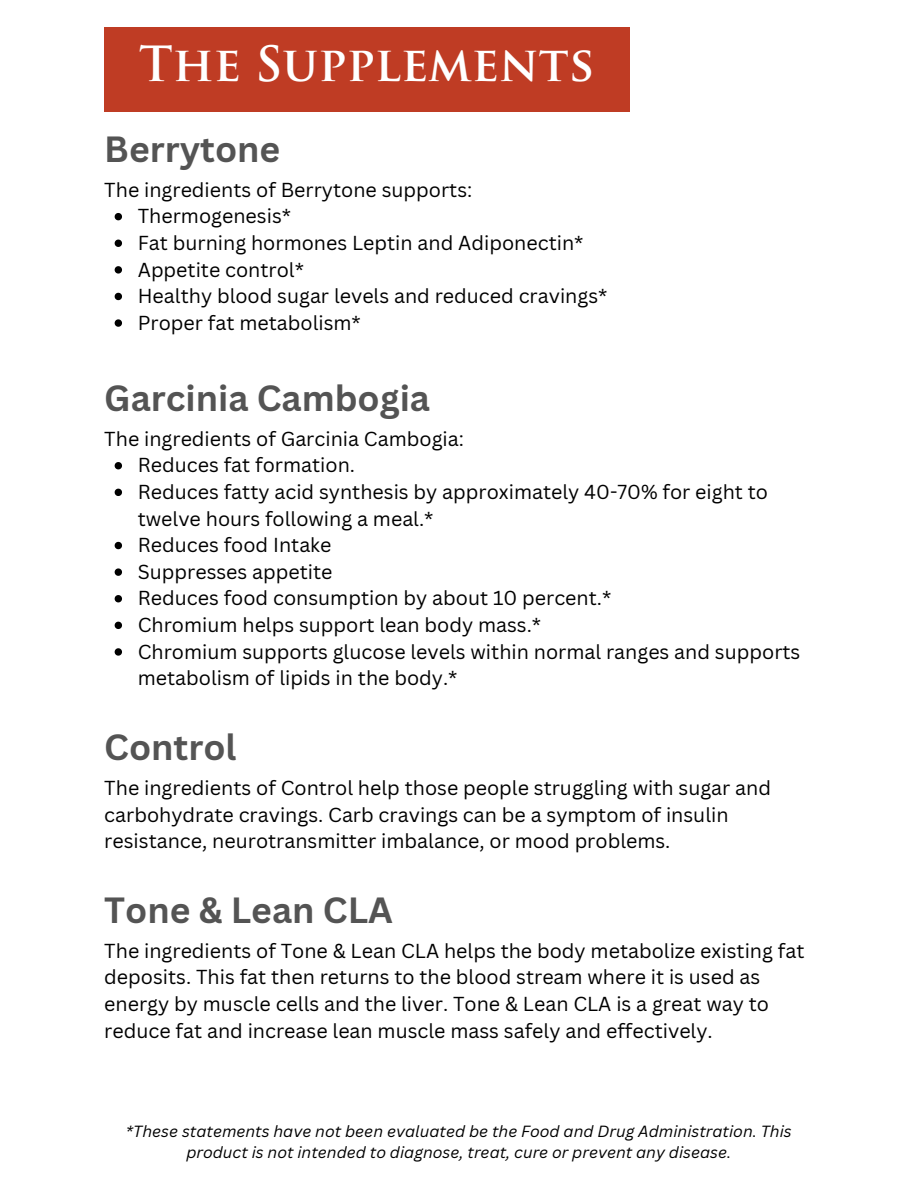
<style>
.page{position:relative;width:918px;height:1188px;background:#fff}
.page>*{position:absolute;margin:0;border:0;box-sizing:border-box;transform-origin:0 0}
.t1{font:700 47.25px "Trajan Pro";color:#fff}
.t2{font:700 35.4px "Canva Sans";color:#545454}
.t3{font:19.65px/26.5px "Canva Sans";color:#000}
.t4{font:italic 15.75px/21px "Canva Sans";color:#000;text-align:center}
</style>
<div class="page">
<div style="left:104px;top:27px;width:525px;height:85px;background:#bf3c24"></div>
<svg style="left:115px;top:462px;width:7px;height:7px"></svg>
<svg style="left:115px;top:489px;width:7px;height:7px"></svg>
<svg style="left:115px;top:542px;width:7px;height:7px"></svg>
<svg style="left:115px;top:568px;width:7px;height:8px"></svg>
<svg style="left:115px;top:595px;width:7px;height:7px"></svg>
<svg style="left:115px;top:622px;width:7px;height:7px"></svg>
<svg style="left:115px;top:648px;width:7px;height:8px"></svg>
<svg style="left:115px;top:213px;width:7px;height:7px"></svg>
<svg style="left:115px;top:240px;width:7px;height:7px"></svg>
<svg style="left:115px;top:266px;width:7px;height:8px"></svg>
<svg style="left:115px;top:293px;width:7px;height:7px"></svg>
<svg style="left:115px;top:319px;width:7px;height:8px"></svg>
<h1 class="t1" style="left:139px;top:46px;width:457px">The Supplements</h1>
<h2 class="t2" style="left:104px;top:124px;width:178px">Berrytone</h2>
<p class="t3" style="left:138px;top:202px;width:471px">Thermogenesis*<br>Fat burning hormones Leptin and Adiponectin*<br>Appetite control*<br>Healthy blood sugar levels and reduced cravings*<br>Proper fat metabolism*</p>
<p class="t3" style="left:104px;top:176px;width:370px">The ingredients of Berrytone supports:</p>
<h2 class="t2" style="left:104px;top:374px;width:327px">Garcinia Cambogia</h2>
<p class="t3" style="left:138px;top:451px;width:664px">Reduces fat formation.<br>Reduces fatty acid synthesis by approximately 40-70% for eight to twelve hours following a meal.*<br>Reduces food Intake<br>Suppresses appetite<br>Reduces food consumption by about 10 percent.*<br>Chromium helps support lean body mass.*<br>Chromium supports glucose levels within normal ranges and supports metabolism of lipids in the body.*</p>
<p class="t3" style="left:104px;top:425px;width:361px">The ingredients of Garcinia Cambogia:</p>
<h2 class="t2" style="left:104px;top:722px;width:134px">Control</h2>
<p class="t3" style="left:104px;top:774px;width:668px">The ingredients of Control help those people struggling with sugar and carbohydrate cravings. Carb cravings can be a symptom of insulin resistance, neurotransmitter imbalance, or mood problems.</p>
<h2 class="t2" style="left:104px;top:885px;width:290px">Tone &amp; Lean CLA</h2>
<p class="t3" style="left:104px;top:937px;width:702px">The ingredients of Tone &amp; Lean CLA helps the body metabolize existing fat deposits. This fat then returns to the blood stream where it is used as energy by muscle cells and the liver. Tone &amp; Lean CLA is a great way to reduce fat and increase lean muscle mass safely and effectively.</p>
<p class="t4" style="left:126px;top:1121px;width:667px">*These statements have not been evaluated be the Food and Drug Administration. This product is not intended to diagnose, treat, cure or prevent any disease.</p>
</div>
